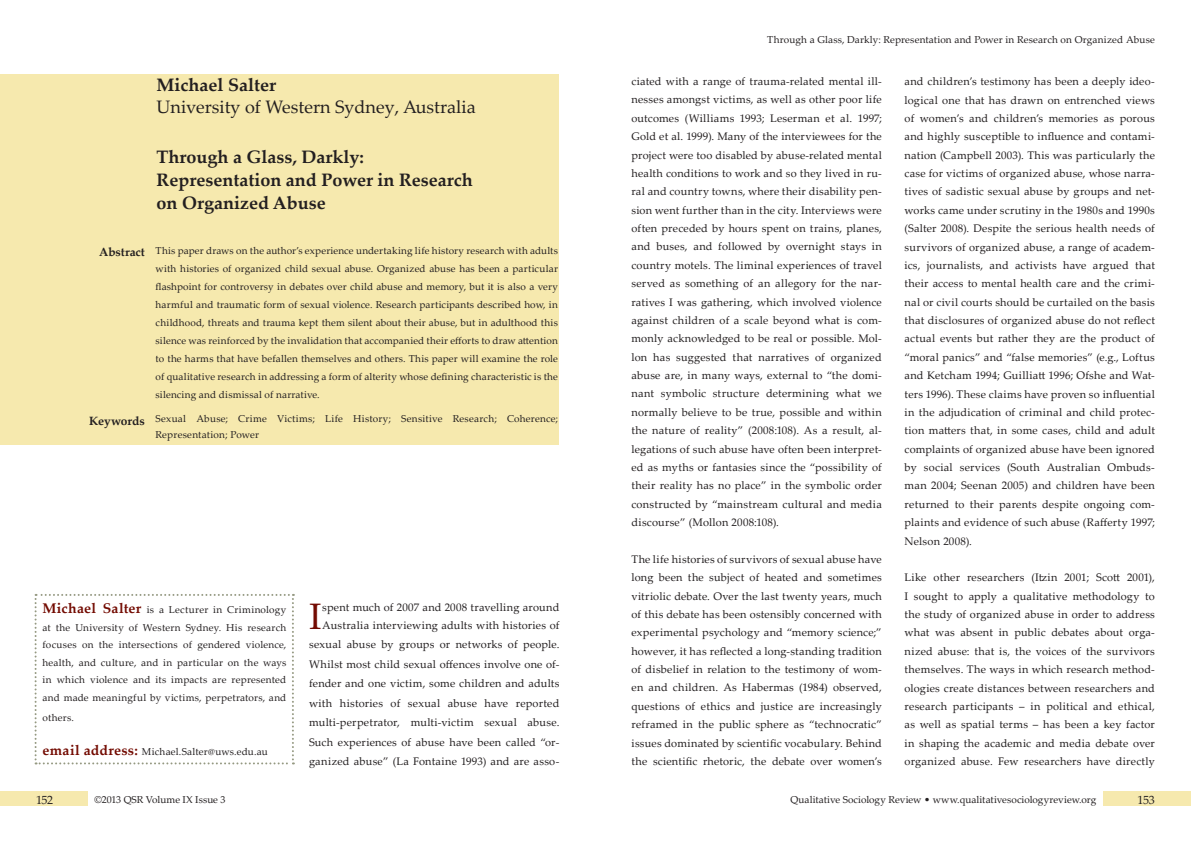
<style>
.page{position:relative;width:1191px;height:842px;background:#fff}
.page>*{position:absolute;margin:0;border:0;box-sizing:border-box;transform-origin:0 0}
.t1{font:36.9px "Palatino Linotype";color:#730b02}
.t2{font:700 18px/23px "Palatino Linotype";color:#231f20}
.t3{font:18px "Palatino Linotype";color:#231f20}
.t4{font:700 12px "Palatino Linotype";letter-spacing:-.005em;color:#231f20}
.t5{font:12px "Palatino Linotype";letter-spacing:-.04em;color:#231f20}
.t6{font:11px/18.4px "Palatino Linotype";letter-spacing:.02em;color:#231f20;text-align:justify}
.t7{font:10px/18px "Palatino Linotype";letter-spacing:.015em;color:#231f20;text-align:justify}
.t8{font:10px "Palatino Linotype";letter-spacing:-.01em;color:#231f20}
.s1{font-weight:700;font-size:14px;color:#730b02}
</style>
<div class="page">
<div style="left:1103px;top:791px;width:88px;height:15px;background:#f6e9ae"></div>
<div style="left:0;top:791px;width:87px;height:15px;background:#f6e9ae"></div>
<div style="left:0;top:74px;width:559px;height:371px;background:#f6e9ae"></div>
<svg style="left:35px;top:594px;width:259px;height:170px"></svg>
<h2 class="t2" style="left:156px;top:73px;width:121px">Michael Salter</h2>
<h2 class="t3" style="left:156px;top:94px;width:321px">University of Western Sydney, Australia</h2>
<h2 class="t2" style="left:156px;top:144px;width:318px">Through a Glass, Darkly:<br>Representation and Power in Research on Organized Abuse</h2>
<p class="t4" style="left:99px;top:244px;width:47px">Abstract</p>
<p class="t4" style="left:89px;top:412px;width:57px">Keywords</p>
<p class="t7" style="left:156px;top:241px;width:404px">This paper draws on the author’s experience undertaking life history research with adults with histories of organized child sexual abuse. Organized abuse has been a particular flashpoint for controversy in debates over child abuse and memory, but it is also a very harmful and traumatic form of sexual violence. Research participants described how, in childhood, threats and trauma kept them silent about their abuse, but in adulthood this silence was reinforced by the invalidation that accompanied their efforts to draw attention to the harms that have befallen themselves and others. This paper will examine the role of qualitative research in addressing a form of alterity whose defining characteristic is the silencing and dismissal of narrative.</p>
<p class="t7" style="left:156px;top:411px;width:404px;line-height:16px">Sexual Abuse; Crime Victims; Life History; Sensitive Research; Coherence;<br>Representation; Power</p>
<p class="t7" style="left:43px;top:600px;width:245px;line-height:17.6px"><span class="s1">Michael Salter</span> is a Lecturer in Criminology at the University of Western Sydney. His research focuses on the intersections of gendered violence, health, and culture, and in particular on the ways in which violence and its impacts are represented and made meaningful by victims, perpetrators, and</p>
<p class="t7" style="left:43px;top:708px;width:33px">others.</p>
<p class="t7" style="left:43px;top:742px;width:227px"><span class="s1">email address:</span> Michael.Salter@uws.edu.au</p>
<h1 class="t1" style="left:309px;top:590px;width:14px">I</h1>
<p class="t6" style="left:322px;top:597px;width:239px;line-height:18px">spent much of 2007 and 2008 travelling around<br>Australia interviewing adults with histories of</p>
<p class="t6" style="left:309px;top:634px;width:252px;line-height:19.5px">sexual abuse by groups or networks of people.<br>Whilst most child sexual offences involve one of&shy;fender and one victim, some children and adults with histories of sexual abuse have reported multi-perpetrator, multi-victim sexual abuse.<br>Such experiences of abuse have been called “or&shy;ganized abuse” (La Fontaine 1993) and are asso-</p>
<p class="t7" style="left:767px;top:31px;width:389px">Through a Glass, Darkly: Representation and Power in Research on Organized Abuse</p>
<p class="t6" style="left:631px;top:72px;width:252px">ciated with a range of trauma-related mental ill&shy;nesses amongst victims, as well as other poor life outcomes (Williams 1993; Leserman et al. 1997; Gold et al. 1999). Many of the interviewees for the project were too disabled by abuse-related mental health conditions to work and so they lived in ru&shy;ral and country towns, where their disability pen&shy;sion went further than in the city. Interviews were often preceded by hours spent on trains, planes, and buses, and followed by overnight stays in country motels. The liminal experiences of travel served as something of an allegory for the nar&shy;ratives I was gathering, which involved violence against children of a scale beyond what is com&shy;monly acknowledged to be real or possible. Mol&shy;lon has suggested that narratives of organized abuse are, in many ways, external to “the domi&shy;nant symbolic structure determining what we normally believe to be true, possible and within the nature of reality” (2008:108). As a result, al&shy;legations of such abuse have often been interpret&shy;ed as myths or fantasies since the “possibility of their reality has no place” in the symbolic order constructed by “mainstream cultural and media discourse” (Mollon 2008:108).</p>
<p class="t6" style="left:631px;top:549px;width:252px">The life histories of survivors of sexual abuse have long been the subject of heated and sometimes vitriolic debate. Over the last twenty years, much of this debate has been ostensibly concerned with experimental psychology and “memory science;” however, it has reflected a long-standing tradition of disbelief in relation to the testimony of wom&shy;en and children. As Habermas (1984) observed, questions of ethics and justice are increasingly reframed in the public sphere as “technocratic” issues dominated by scientific vocabulary. Behind the scientific rhetoric, the debate over women’s</p>
<p class="t6" style="left:904px;top:72px;width:252px">and children’s testimony has been a deeply ideo&shy;logical one that has drawn on entrenched views of women’s and children’s memories as porous and highly susceptible to influence and contami&shy;nation (Campbell 2003). This was particularly the case for victims of organized abuse, whose narra&shy;tives of sadistic sexual abuse by groups and net&shy;works came under scrutiny in the 1980s and 1990s (Salter 2008). Despite the serious health needs of survivors of organized abuse, a range of academ&shy;ics, journalists, and activists have argued that their access to mental health care and the crimi&shy;nal or civil courts should be curtailed on the basis that disclosures of organized abuse do not reflect actual events but rather they are the product of “moral panics” and “false memories” (e.g., Loftus and Ketcham 1994; Guilliatt 1996; Ofshe and Wat&shy;ters 1996). These claims have proven so influential in the adjudication of criminal and child protec&shy;tion matters that, in some cases, child and adult complaints of organized abuse have been ignored by social services (South Australian Ombuds&shy;man 2004; Seenan 2005) and children have been returned to their parents despite ongoing com&shy;plaints and evidence of such abuse (Rafferty 1997; Nelson 2008).</p>
<p class="t6" style="left:904px;top:568px;width:252px">Like other researchers (Itzin 2001; Scott 2001), I sought to apply a qualitative methodology to the study of organized abuse in order to address what was absent in public debates about orga&shy;nized abuse: that is, the voices of the survivors themselves. The ways in which research method&shy;ologies create distances between researchers and research participants – in political and ethical, as well as spatial terms – has been a key factor in shaping the academic and media debate over organized abuse. Few researchers have directly</p>
<p class="t5" style="left:36px;top:791px;width:19px">152</p>
<p class="t8" style="left:94px;top:792px;width:133px">©2013 QSR Volume IX Issue 3</p>
<p class="t7" style="left:790px;top:790px;width:307px">Qualitative Sociology Review • www.qualitativesociologyreview.org</p>
<p class="t5" style="left:1137px;top:791px;width:19px">153</p>
</div>
